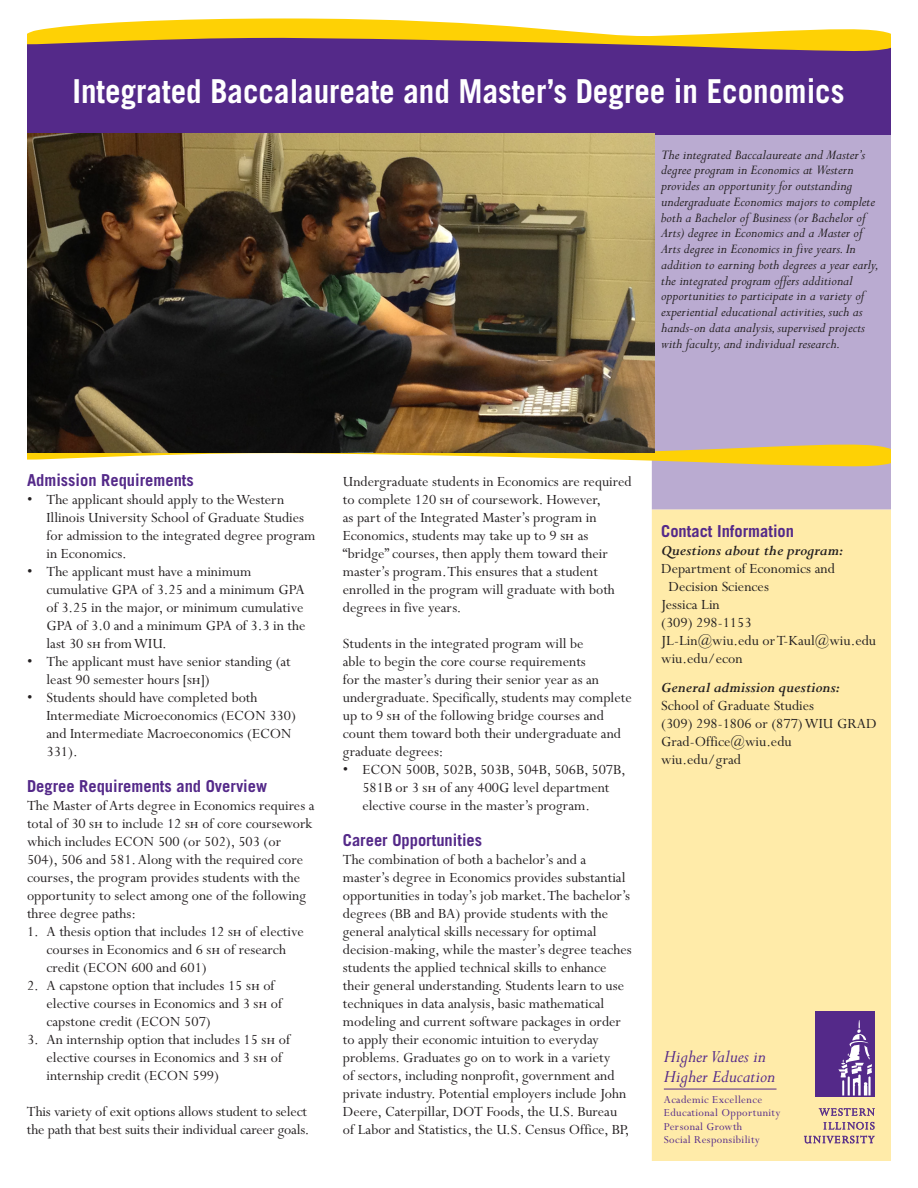
<style>
.page{position:relative;width:918px;height:1188px;background:#fff}
.page>*{position:absolute;margin:0;border:0;box-sizing:border-box;transform-origin:0 0}
.t1{font:700 33px "Trade Gothic";color:#fff;scale:.94 1}
.t2{font:italic 19.5px/19.5px "Perpetua";color:#542989}
.subhead_1_purple{font:700 16.5px "Trade Gothic";color:#542989}
.body_text{font:15.75px/18px "Perpetua";color:#231f20}
.list_1{font:15.75px/18px "Perpetua";color:#231f20}
.list_1___A{font:15.75px/18px "Perpetua";color:#231f20}
.contact_info{font:15.75px/18px "Perpetua";color:#231f20}
.body_text___A{font:15.75px/18px "Perpetua";letter-spacing:-.01em;color:#231f20}
.contact_info_subhe{font:italic 700 15.75px "Perpetua";color:#231f20}
.program_descriptio{font:italic 15px/15.8px "Perpetua";color:#231f20}
.t3{font:12px/13.5px "Perpetua";letter-spacing:.03em;color:#542989}
.s1{font-family:"Perpetua SC"}
</style>
<div class="page">
<div style="left:653px;top:510px;width:237px;height:650px;background:#ffeba9"></div>
<div style="left:652px;top:509px;width:239px;height:652px;border:2px solid #ffeba9"></div>
<div style="left:653px;top:134px;width:237px;height:317px;background:#baabd1"></div>
<div style="left:652px;top:134px;width:239px;height:318px;border:2px solid #baabd1"></div>
<div style="left:652px;top:460px;width:239px;height:49px;background:#baabd1"></div>
<div style="left:27px;top:38px;width:864px;height:97px;background:#542989"></div>
<svg style="left:27px;top:428px;width:864px;height:41px"></svg>
<svg style="left:27px;top:18px;width:864px;height:33px"></svg>
<hr style="left:664px;top:1089px;width:113px;height:1px;background:#542989">
<div style="left:815px;top:1011px;width:59px;height:86px;background:#542989"></div>
<svg style="left:838px;top:1020px;width:34px;height:75px"></svg>
<svg style="left:819px;top:1108px;width:56px;height:8px"></svg>
<svg style="left:824px;top:1122px;width:51px;height:8px"></svg>
<svg style="left:804px;top:1136px;width:71px;height:7px"></svg>
<img style="left:27px;top:134px;width:627px;height:318px">
<h1 class="t1" style="left:73px;top:71px;width:823px">Integrated Baccalaureate and Master’s Degree in Economics</h1>
<p class="program_descriptio" style="left:661px;top:147px;width:219px">The integrated Baccalaureate and Master’s degree program in Economics at Western provides an opportunity for outstanding undergraduate Economics majors to complete both a Bachelor of Business (or Bachelor of Arts) degree in Economics and a Master of Arts degree in Economics in five years. In addition to earning both degrees a year early, the integrated program offers additional opportunities to participate in a variety of experiential educational activities, such as hands-on data analysis, supervised projects with faculty, and individual research.</p>
<p class="subhead_1_purple" style="left:27px;top:470px;width:168px">Admission Requirements</p>
<p class="list_1" style="left:46px;top:491px;width:270px;text-indent:-20px">• The applicant should apply to the Western Illinois University School of Graduate Studies for admission to the integrated degree program in Economics.</p>
<p class="list_1" style="left:46px;top:563px;width:260px;text-indent:-20px">• The applicant must have a minimum cumulative GPA of 3.25 and a minimum GPA of 3.25 in the major, or minimum cumulative GPA of 3.0 and a minimum GPA of 3.3 in the last 30 <span class="s1">sh</span> from WIU.</p>
<p class="list_1" style="left:46px;top:653px;width:246px;text-indent:-20px">• The applicant must have senior standing (at least 90 semester hours [<span class="s1">sh</span>])</p>
<p class="list_1___A" style="left:46px;top:689px;width:251px;text-indent:-20px">• Students should have completed both<br>Intermediate Microeconomics (ECON 330) and Intermediate Macroeconomics (ECON<br>331).</p>
<p class="subhead_1_purple" style="left:27px;top:776px;width:242px">Degree Requirements and Overview</p>
<p class="body_text" style="left:27px;top:797px;width:289px">The Master of Arts degree in Economics requires a total of 30 <span class="s1">sh</span> to include 12 <span class="s1">sh</span> of core coursework which includes ECON 500 (or 502), 503 (or 504), 506 and 581. Along with the required core courses, the program provides students with the opportunity to select among one of the following three degree paths:</p>
<p class="list_1" style="left:46px;top:923px;width:259px;text-indent:-19px">1. A thesis option that includes 12 <span class="s1">sh</span> of elective courses in Economics and 6 <span class="s1">sh</span> of research credit (ECON 600 and 601)</p>
<p class="list_1" style="left:46px;top:977px;width:237px;text-indent:-19px">2. A capstone option that includes 15 <span class="s1">sh</span> of elective courses in Economics and 3 <span class="s1">sh</span> of capstone credit (ECON 507)</p>
<p class="list_1___A" style="left:46px;top:1031px;width:245px;text-indent:-19px">3. An internship option that includes 15 <span class="s1">sh</span> of elective courses in Economics and 3 <span class="s1">sh</span> of internship credit (ECON 599)</p>
<p class="body_text___A" style="left:27px;top:1103px;width:284px">This variety of exit options allows student to select the path that best suits their individual career goals.</p>
<p class="body_text" style="left:343px;top:473px;width:290px">Undergraduate students in Economics are required to complete 120 <span class="s1">sh</span> of coursework. However,<br>as part of the Integrated Master’s program in Economics, students may take up to 9 <span class="s1">sh</span> as “bridge” courses, then apply them toward their master’s program. This ensures that a student enrolled in the program will graduate with both degrees in five years.</p>
<p class="body_text" style="left:343px;top:635px;width:290px">Students in the integrated program will be<br>able to begin the core course requirements<br>for the master’s during their senior year as an undergraduate. Specifically, students may complete up to 9 <span class="s1">sh</span> of the following bridge courses and count them toward both their undergraduate and graduate degrees:</p>
<p class="body_text" style="left:362px;top:761px;width:265px;text-indent:-19px">• ECON 500B, 502B, 503B, 504B, 506B, 507B,<br>581B or 3 <span class="s1">sh</span> of any 400G level department elective course in the master’s program.</p>
<p class="subhead_1_purple" style="left:343px;top:830px;width:141px">Career Opportunities</p>
<p class="body_text" style="left:343px;top:851px;width:290px">The combination of both a bachelor’s and a master’s degree in Economics provides substantial opportunities in today’s job market. The bachelor’s degrees (BB and BA) provide students with the general analytical skills necessary for optimal decision-making, while the master’s degree teaches students the applied technical skills to enhance their general understanding. Students learn to use techniques in data analysis, basic mathematical modeling and current software packages in order to apply their economic intuition to everyday problems. Graduates go on to work in a variety<br>of sectors, including nonprofit, government and private industry. Potential employers include John Deere, Caterpillar, DOT Foods, the U.S. Bureau of Labor and Statistics, the U.S. Census Office, BP,</p>
<p class="subhead_1_purple" style="left:661px;top:521px;width:134px">Contact Information</p>
<p class="contact_info_subhe" style="left:661px;top:542px;width:184px">Questions about the program:</p>
<p class="contact_info" style="left:669px;top:560px;width:168px;text-indent:-7px">Department of Economics and<br>Decision Sciences</p>
<p class="contact_info" style="left:661px;top:596px;width:60px">Jessica Lin</p>
<p class="contact_info" style="left:661px;top:614px;width:92px">(309) 298-1153</p>
<p class="contact_info" style="left:661px;top:632px;width:217px">JL-Lin@wiu.edu or T-Kaul@wiu.edu</p>
<p class="contact_info" style="left:661px;top:650px;width:83px">wiu.edu/econ</p>
<p class="contact_info_subhe" style="left:661px;top:679px;width:180px">General admission questions:</p>
<p class="contact_info" style="left:661px;top:697px;width:155px">School of Graduate Studies</p>
<p class="contact_info" style="left:661px;top:715px;width:217px">(309) 298-1806 or (877) WIU GRAD</p>
<p class="contact_info" style="left:661px;top:733px;width:132px">Grad-Office@wiu.edu</p>
<p class="contact_info" style="left:661px;top:751px;width:81px">wiu.edu/grad</p>
<h2 class="t2" style="left:664px;top:1048px;width:113px">Higher Values in<br>Higher Education</h2>
<h2 class="t3" style="left:664px;top:1093px;width:118px">Academic Excellence<br>Educational Opportunity<br>Personal Growth<br>Social Responsibility</h2>
</div>
